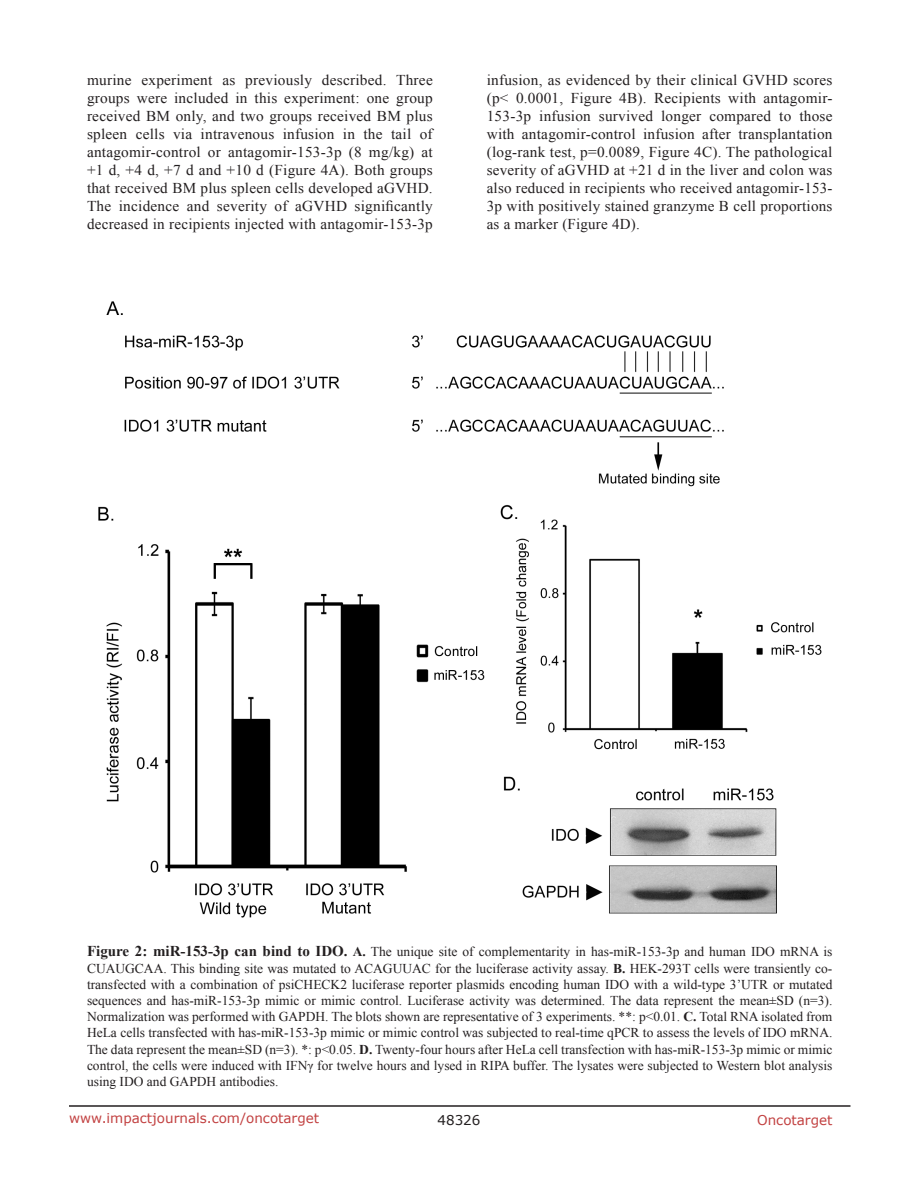
<style>
.page{position:relative;width:918px;height:1188px;background:#fff}
.page>*{position:absolute;margin:0;border:0;box-sizing:border-box;transform-origin:0 0}
.BodyText{font:15px/18px "Times New Roman";letter-spacing:.015em;color:#231f20;text-align:justify}
.figuretext{font:13.5px/16.2px "Times New Roman";color:#231f20;text-align:justify}
.t1{font:13.5px "Verdana";color:#c24141}
.t2{font:13.5px "Verdana";color:#231f20}
.s1{font-weight:700;font-size:15px}
.s2{font-weight:700}
</style>
<div class="page">
<hr style="left:69px;top:1105px;width:781px;height:2px;background:#231f20">
<img style="left:98px;top:301px;width:724px;height:617px">
<p class="BodyText" style="left:87px;top:71px;width:347px">murine experiment as previously described. Three groups were included in this experiment: one group received BM only, and two groups received BM plus spleen cells via intravenous infusion in the tail of antagomir-control or antagomir-153-3p (8 mg/kg) at +1 d, +4 d, +7 d and +10 d (Figure 4A). Both groups that received BM plus spleen cells developed aGVHD.<br>The incidence and severity of aGVHD significantly decreased in recipients injected with antagomir-153-3p</p>
<p class="BodyText" style="left:487px;top:71px;width:347px">infusion, as evidenced by their clinical GVHD scores (p&lt; 0.0001, Figure 4B). Recipients with antagomir-153-3p infusion survived longer compared to those with antagomir-control infusion after transplantation (log-rank test, p=0.0089, Figure 4C). The pathological severity of aGVHD at +21 d in the liver and colon was also reduced in recipients who received antagomir-153- 3p with positively stained granzyme B cell proportions as a marker (Figure 4D).</p>
<p class="figuretext" style="left:87px;top:943px;width:747px"><span class="s1">Figure 2: miR-153-3p can bind to IDO.</span> <span class="s2">A.</span> The unique site of complementarity in has-miR-153-3p and human IDO mRNA is CUAUGCAA. This binding site was mutated to ACAGUUAC for the luciferase activity assay. <span class="s2">B.</span> HEK-293T cells were transiently co&shy;transfected with a combination of psiCHECK2 luciferase reporter plasmids encoding human IDO with a wild-type 3’UTR or mutated sequences and has-miR-153-3p mimic or mimic control. Luciferase activity was determined. The data represent the mean±SD (n=3).<br>Normalization was performed with GAPDH. The blots shown are representative of 3 experiments. **: p&lt;0.01. <span class="s2">C.</span> Total RNA isolated from HeLa cells transfected with has-miR-153-3p mimic or mimic control was subjected to real-time qPCR to assess the levels of IDO mRNA.<br>The data represent the mean±SD (n=3). *: p&lt;0.05. <span class="s2">D.</span> Twenty-four hours after HeLa cell transfection with has-miR-153-3p mimic or mimic control, the cells were induced with IFNγ for twelve hours and lysed in RIPA buffer. The lysates were subjected to Western blot analysis using IDO and GAPDH antibodies.</p>
<p class="t1" style="left:69px;top:1109px;width:252px">www.impactjournals.com/oncotarget</p>
<p class="t2" style="left:438px;top:1111px;width:44px">48326</p>
<p class="t1" style="left:757px;top:1111px;width:77px">Oncotarget</p>
</div>
